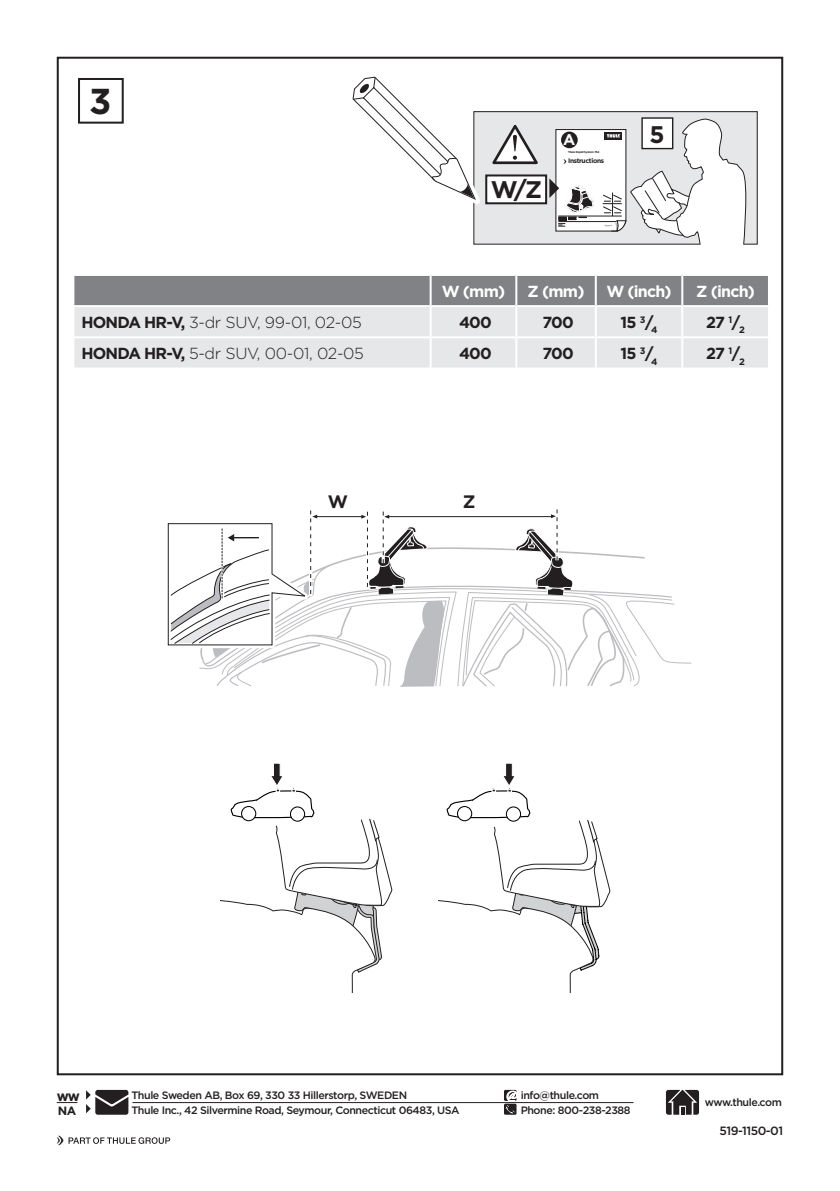
<style>
.page{position:relative;width:840px;height:1191px;background:#fff}
.page>*{position:absolute;margin:0;border:0;box-sizing:border-box;transform-origin:0 0}
.t1{font:700 36px "Gotham";color:#231f20}
.t2{font:700 24px "Gotham";color:#231f20}
.t3{font:700 18px "Gotham";color:#231f20}
.t4{font:300 16px "Gotham";letter-spacing:-.02em;color:#231f20}
.t5{font:700 16px "Gotham";letter-spacing:-.05em;color:#231f20}
.t6{font:700 16px "Gotham";letter-spacing:-.05em;color:#fff}
.t7{font:700 15.4px "Gotham";color:#fff}
.t8{font:700 14px "Gotham";color:#231f20}
.t9{font:500 12px "Gotham";letter-spacing:-.04em;color:#231f20}
.t10{font:700 12px "Gotham";color:#231f20}
.t11{font:500 10.6px "Gotham";letter-spacing:-.04em;color:#231f20}
.t12{font:700 6.6px "Gotham";letter-spacing:-.05em;color:#231f20}
.t13{font:700 2.8px "Gotham";letter-spacing:-.05em;color:#231f20}
.s1{font-weight:700}
</style>
<div class="page">
<svg style="left:57px;top:1135px;width:113px;height:10px"></svg>
<div style="left:78px;top:78px;width:46px;height:46px;border:2px solid #231f20"></div>
<svg style="left:57px;top:1102px;width:20px;height:1px"></svg>
<hr style="left:132px;top:1102px;width:501px;height:1px;background:#231f20">
<svg style="left:665px;top:1089px;width:33px;height:25px"></svg>
<svg style="left:86px;top:1090px;width:42px;height:24px"></svg>
<svg style="left:504px;top:1090px;width:12px;height:24px"></svg>
<div style="left:473px;top:112px;width:283px;height:132px;background:#e6e7e9"></div>
<div style="left:473px;top:111px;width:284px;height:134px;border:1px solid #231f20"></div>
<div style="left:486px;top:175px;width:60px;height:28px;background:#fff"></div>
<div style="left:485px;top:174px;width:62px;height:30px;border:2px solid #231f20"></div>
<svg style="left:352px;top:76px;width:185px;height:137px"></svg>
<svg style="left:549px;top:118px;width:199px;height:127px"></svg>
<div style="left:560px;top:132px;width:17px;height:16px;background:#231f20;border-radius:50%"></div>
<div style="left:74px;top:276px;width:693px;height:29px;background:#808285"></div>
<div style="left:74px;top:307px;width:693px;height:60px;background:#e6e7e9"></div>
<hr style="left:429px;top:276px;width:2px;height:29px;background:#fff">
<hr style="left:515px;top:276px;width:2px;height:29px;background:#fff">
<hr style="left:594px;top:276px;width:2px;height:29px;background:#fff">
<hr style="left:681px;top:276px;width:2px;height:29px;background:#fff">
<hr style="left:429px;top:307px;width:2px;height:29px;background:#fff">
<hr style="left:515px;top:307px;width:2px;height:29px;background:#fff">
<hr style="left:594px;top:307px;width:2px;height:29px;background:#fff">
<hr style="left:681px;top:307px;width:2px;height:29px;background:#fff">
<hr style="left:72px;top:336px;width:358px;height:2px;background:#fff">
<hr style="left:430px;top:336px;width:86px;height:2px;background:#fff">
<hr style="left:429px;top:338px;width:2px;height:29px;background:#fff">
<hr style="left:516px;top:336px;width:79px;height:2px;background:#fff">
<hr style="left:515px;top:338px;width:2px;height:29px;background:#fff">
<hr style="left:595px;top:336px;width:87px;height:2px;background:#fff">
<hr style="left:594px;top:338px;width:2px;height:29px;background:#fff">
<hr style="left:682px;top:336px;width:87px;height:2px;background:#fff">
<hr style="left:681px;top:338px;width:2px;height:29px;background:#fff">
<svg style="left:167px;top:509px;width:524px;height:483px"></svg>
<p class="t1" style="left:89px;top:77px;width:24px">3</p>
<p class="t2" style="left:490px;top:174px;width:53px">W/Z</p>
<p class="t7" style="left:563px;top:129px;width:14px">A</p>
<p class="t13" style="left:567px;top:150px;width:33px">Thule Rapid System 754</p>
<p class="t12" style="left:567px;top:156px;width:38px">Instructions</p>
<p class="t2" style="left:649px;top:119px;width:17px">5</p>
<p class="t6" style="left:441px;top:281px;width:65px">W (mm)</p>
<p class="t6" style="left:527px;top:281px;width:58px">Z (mm)</p>
<p class="t6" style="left:606px;top:281px;width:67px">W (inch)</p>
<p class="t6" style="left:695px;top:281px;width:60px">Z (inch)</p>
<p class="t4" style="left:81px;top:312px;width:282px"><span class="s1">HONDA HR-V,</span> 3-dr SUV, 99-01, 02-05</p>
<p class="t5" style="left:459px;top:312px;width:34px">400</p>
<p class="t5" style="left:542px;top:312px;width:33px">700</p>
<p class="t5" style="left:620px;top:312px;width:38px">15 <sup>3</sup>/<sub>4</sub></p>
<p class="t5" style="left:705px;top:312px;width:40px">27 <sup>1</sup>/<sub>2</sub></p>
<p class="t4" style="left:81px;top:343px;width:284px"><span class="s1">HONDA HR-V,</span> 5-dr SUV, 00-01, 02-05</p>
<p class="t5" style="left:459px;top:343px;width:34px">400</p>
<p class="t5" style="left:542px;top:343px;width:33px">700</p>
<p class="t5" style="left:620px;top:343px;width:38px">15 <sup>3</sup>/<sub>4</sub></p>
<p class="t5" style="left:705px;top:343px;width:40px">27 <sup>1</sup>/<sub>2</sub></p>
<p class="t3" style="left:328px;top:489px;width:22px">W</p>
<p class="t3" style="left:462px;top:489px;width:14px">Z</p>
<p class="t8" style="left:57px;top:1086px;width:25px">ww</p>
<p class="t10" style="left:58px;top:1102px;width:20px">NA</p>
<p class="t11" style="left:131px;top:1088px;width:277px">Thule Sweden AB, Box 69, 330 33 Hillerstorp, SWEDEN</p>
<p class="t11" style="left:131px;top:1103px;width:329px">Thule Inc., 42 Silvermine Road, Seymour, Connecticut 06483, USA</p>
<p class="t11" style="left:520px;top:1088px;width:80px">info@thule.com</p>
<p class="t11" style="left:520px;top:1103px;width:111px">Phone: 800-238-2388</p>
<p class="t11" style="left:704px;top:1095px;width:78px">www.thule.com</p>
<p class="t9" style="left:719px;top:1122px;width:65px">519-1150-01</p>
</div>
